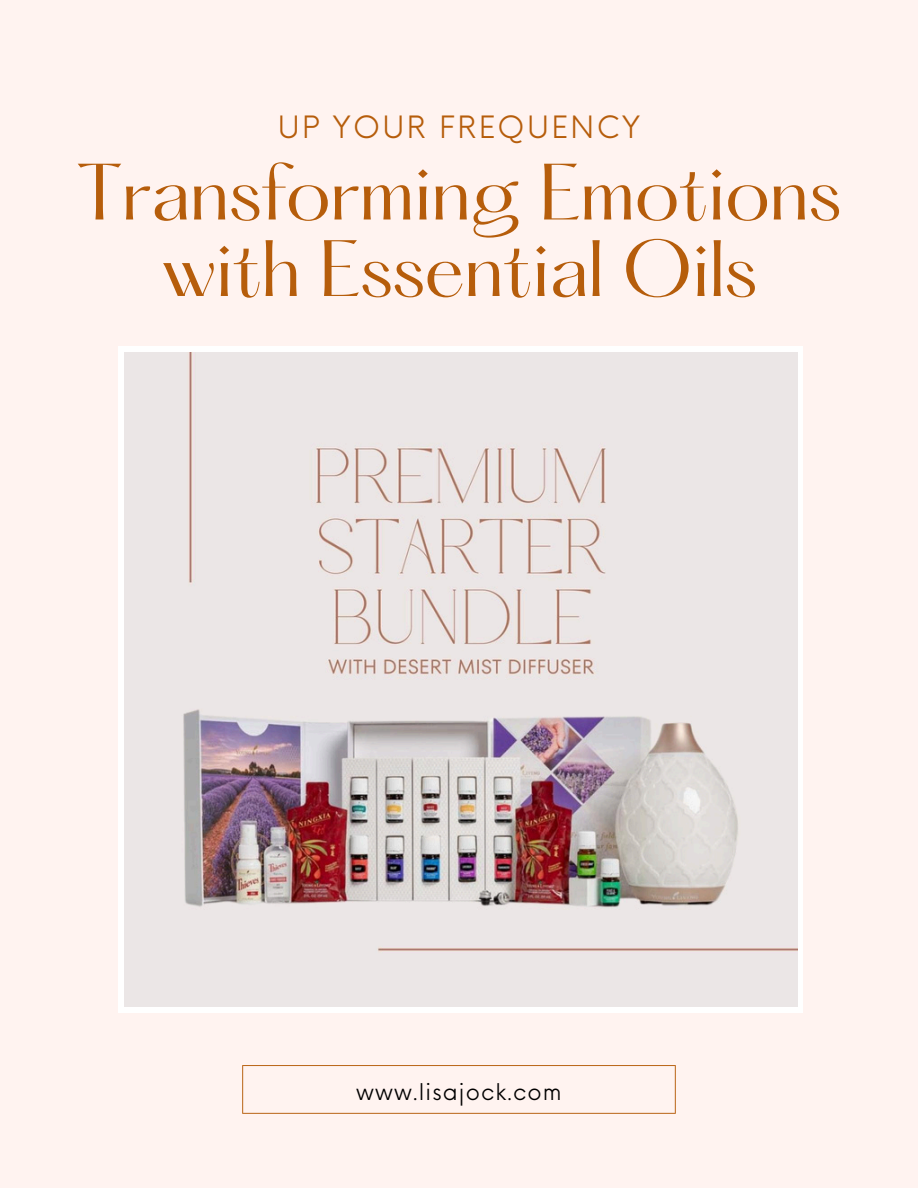
<style>
.page{position:relative;width:918px;height:1188px;background:#fff3f0}
.page>*{position:absolute;margin:0;border:0;box-sizing:border-box;transform-origin:0 0}
.t1{font:69.75px/76.5px "Hatton";letter-spacing:-.015em;color:#b65d0b;text-align:center}
.t2{font:30px "Neue Einstellung";letter-spacing:.08em;color:#b65d0b}
.t3{font:22.5px "Neue Einstellung";letter-spacing:.05em;color:#000}
</style>
<div class="page">
<div style="left:118px;top:346px;width:685px;height:666px;background:#fff"></div>
<img style="left:125px;top:352px;width:672px;height:654px">
<svg style="left:242px;top:1065px;width:434px;height:49px"></svg>
<h1 class="t2" style="left:278px;top:100px;width:364px">UP YOUR FREQUENCY</h1>
<h2 class="t1" style="left:76px;top:162px;width:767px">Transforming Emotions with Essential Oils</h2>
<p class="t3" style="left:356px;top:1071px;width:207px">www.lisajock.com</p>
</div>
